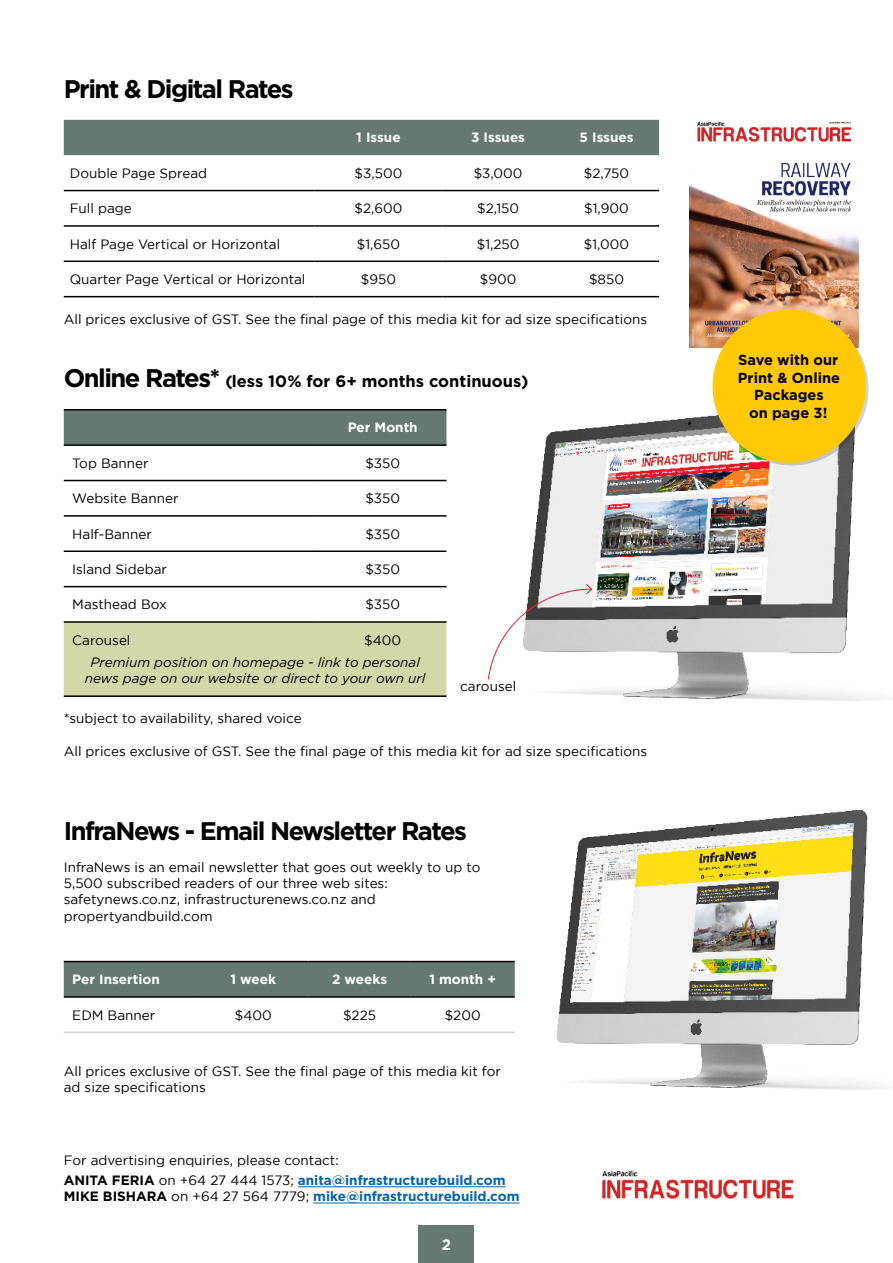
<style>
.page{position:relative;width:893px;height:1263px;background:#fff}
.page>*{position:absolute;margin:0;border:0;box-sizing:border-box;transform-origin:0 0}
.t1{font:700 25.5px "Gotham";letter-spacing:-.06em;color:#000}
.t2{font:700 16.5px "Gotham";color:#000}
.t3{font:700 15px "Gotham";color:#fff}
.t4{font:700 14.55px/17.4px "Gotham";color:#000;text-align:center}
.t5{font:13.5px/16.2px "Gotham";color:#000}
.t6{font:italic 13.5px/16.2px "Gotham";color:#000;text-align:center}
.t7{font:700 13.5px "Gotham";color:#fff}
.t8{font:700 13.5px "Gotham";color:#0064b0}
.s1{font-size:25.5px}
.s2{font-weight:700}
.s3{font-weight:700;color:#0064b0}
.s4{color:#000}
.s5{font-weight:400;color:#000}
</style>
<div class="page">
<hr style="left:298px;top:1186px;width:208px;height:1px;background:#0064b0">
<hr style="left:313px;top:1203px;width:207px;height:1px;background:#0064b0">
<div style="left:419px;top:1225px;width:55px;height:38px;background:#657872"></div>
<img style="left:602px;top:1170px;width:192px;height:29px">
<div style="left:64px;top:120px;width:595px;height:35px;background:#657872"></div>
<hr style="left:64px;top:190px;width:251px;height:1px;background:#000">
<hr style="left:315px;top:190px;width:127px;height:1px;background:#000">
<hr style="left:442px;top:190px;width:112px;height:1px;background:#000">
<hr style="left:554px;top:190px;width:105px;height:1px;background:#000">
<hr style="left:64px;top:225px;width:251px;height:2px;background:#000">
<hr style="left:315px;top:225px;width:127px;height:2px;background:#000">
<hr style="left:442px;top:225px;width:112px;height:2px;background:#000">
<hr style="left:554px;top:225px;width:105px;height:2px;background:#000">
<hr style="left:64px;top:261px;width:251px;height:1px;background:#000">
<hr style="left:315px;top:261px;width:127px;height:1px;background:#000">
<hr style="left:442px;top:261px;width:112px;height:1px;background:#000">
<hr style="left:554px;top:261px;width:105px;height:1px;background:#000">
<hr style="left:64px;top:296px;width:251px;height:1px;background:#000">
<hr style="left:315px;top:296px;width:127px;height:1px;background:#000">
<hr style="left:442px;top:296px;width:112px;height:1px;background:#000">
<hr style="left:554px;top:296px;width:105px;height:1px;background:#000">
<div style="left:64px;top:410px;width:382px;height:34px;background:#657872"></div>
<div style="left:64px;top:623px;width:382px;height:72px;background:#d3d8a8"></div>
<hr style="left:64px;top:515px;width:255px;height:2px;background:#000">
<hr style="left:319px;top:515px;width:127px;height:2px;background:#000">
<hr style="left:64px;top:586px;width:255px;height:1px;background:#000">
<hr style="left:319px;top:586px;width:127px;height:1px;background:#000">
<hr style="left:64px;top:621px;width:255px;height:2px;background:#000">
<hr style="left:319px;top:621px;width:127px;height:2px;background:#000">
<hr style="left:64px;top:409px;width:255px;height:1px;background:#000">
<hr style="left:319px;top:409px;width:127px;height:1px;background:#000">
<hr style="left:64px;top:550px;width:255px;height:2px;background:#000">
<hr style="left:319px;top:550px;width:127px;height:2px;background:#000">
<hr style="left:64px;top:444px;width:255px;height:2px;background:#000">
<hr style="left:319px;top:444px;width:127px;height:2px;background:#000">
<hr style="left:64px;top:480px;width:255px;height:1px;background:#000">
<hr style="left:319px;top:480px;width:127px;height:1px;background:#000">
<hr style="left:64px;top:695px;width:255px;height:2px;background:#000">
<hr style="left:319px;top:695px;width:127px;height:2px;background:#000">
<img style="left:690px;top:121px;width:168px;height:197px">
<img style="left:529px;top:318px;width:349px;height:383px">
<svg style="left:488px;top:583px;width:105px;height:97px"></svg>
<svg style="left:715px;top:312px;width:154px;height:153px"></svg>
<div style="left:712px;top:309px;width:154px;height:154px;background:#ffc907;border-radius:50%"></div>
<img style="left:495px;top:810px;width:394px;height:280px">
<div style="left:64px;top:962px;width:451px;height:34px;background:#657872"></div>
<hr style="left:64px;top:961px;width:134px;height:1px;background:#000">
<hr style="left:198px;top:961px;width:111px;height:1px;background:#000">
<hr style="left:309px;top:961px;width:102px;height:1px;background:#000">
<hr style="left:411px;top:961px;width:104px;height:1px;background:#000">
<hr style="left:64px;top:1031px;width:134px;height:2px;background:#d1d3d4">
<hr style="left:198px;top:1031px;width:111px;height:2px;background:#d1d3d4">
<hr style="left:309px;top:1031px;width:102px;height:2px;background:#d1d3d4">
<hr style="left:411px;top:1031px;width:104px;height:2px;background:#d1d3d4">
<hr style="left:64px;top:996px;width:134px;height:2px;background:#000">
<hr style="left:198px;top:996px;width:111px;height:2px;background:#000">
<hr style="left:309px;top:996px;width:102px;height:2px;background:#000">
<hr style="left:411px;top:996px;width:104px;height:2px;background:#000">
<h1 class="t1" style="left:64px;top:74px;width:231px">Print &amp; Digital Rates</h1>
<p class="t7" style="left:356px;top:130px;width:46px">1 Issue</p>
<p class="t7" style="left:471px;top:130px;width:55px">3 Issues</p>
<p class="t7" style="left:580px;top:130px;width:55px">5 Issues</p>
<p class="t5" style="left:70px;top:165px;width:139px">Double Page Spread</p>
<p class="t5" style="left:355px;top:165px;width:49px">$3,500</p>
<p class="t5" style="left:474px;top:165px;width:50px">$3,000</p>
<p class="t5" style="left:584px;top:165px;width:47px">$2,750</p>
<p class="t5" style="left:70px;top:200px;width:64px">Full page</p>
<p class="t5" style="left:354px;top:200px;width:50px">$2,600</p>
<p class="t5" style="left:477px;top:200px;width:44px">$2,150</p>
<p class="t5" style="left:584px;top:200px;width:46px">$1,900</p>
<p class="t5" style="left:70px;top:235px;width:212px">Half Page Vertical or Horizontal</p>
<p class="t5" style="left:357px;top:235px;width:45px">$1,650</p>
<p class="t5" style="left:477px;top:235px;width:44px">$1,250</p>
<p class="t5" style="left:584px;top:235px;width:47px">$1,000</p>
<p class="t5" style="left:70px;top:271px;width:237px">Quarter Page Vertical or Horizontal</p>
<p class="t5" style="left:361px;top:271px;width:37px">$950</p>
<p class="t5" style="left:480px;top:271px;width:38px">$900</p>
<p class="t5" style="left:589px;top:271px;width:37px">$850</p>
<p class="t5" style="left:64px;top:311px;width:585px">All prices exclusive of GST. See the final page of this media kit for ad size specifications</p>
<p class="t2" style="left:64px;top:371px;width:466px"><span class="s1">Online Rates*</span> (less 10% for 6+ months continuous)</p>
<p class="t7" style="left:348px;top:420px;width:72px">Per Month</p>
<p class="t5" style="left:72px;top:455px;width:78px">Top Banner</p>
<p class="t5" style="left:365px;top:455px;width:36px">$350</p>
<p class="t5" style="left:72px;top:490px;width:108px">Website Banner</p>
<p class="t5" style="left:365px;top:490px;width:36px">$350</p>
<p class="t5" style="left:72px;top:525px;width:81px">Half-Banner</p>
<p class="t5" style="left:365px;top:525px;width:36px">$350</p>
<p class="t5" style="left:72px;top:561px;width:96px">Island Sidebar</p>
<p class="t5" style="left:365px;top:561px;width:36px">$350</p>
<p class="t5" style="left:72px;top:596px;width:96px">Masthead Box</p>
<p class="t5" style="left:365px;top:596px;width:36px">$350</p>
<p class="t5" style="left:72px;top:631px;width:60px">Carousel</p>
<p class="t5" style="left:364px;top:631px;width:38px">$400</p>
<p class="t6" style="left:85px;top:654px;width:342px">Premium position on homepage - link to personal news page on our website or direct to your own url</p>
<p class="t5" style="left:64px;top:710px;width:239px">*subject to availability, shared voice</p>
<p class="t5" style="left:64px;top:743px;width:585px">All prices exclusive of GST. See the final page of this media kit for ad size specifications</p>
<p class="t5" style="left:460px;top:678px;width:57px">carousel</p>
<h1 class="t1" style="left:64px;top:816px;width:405px">InfraNews - Email Newsletter Rates</h1>
<p class="t5" style="left:64px;top:859px;width:418px">InfraNews is an email newsletter that goes out weekly to up to 5,500 subscribed readers of our three web sites: safetynews.co.nz, infrastructurenews.co.nz and propertyandbuild.com</p>
<p class="t7" style="left:72px;top:971px;width:89px">Per Insertion</p>
<p class="t7" style="left:230px;top:971px;width:47px">1 week</p>
<p class="t7" style="left:332px;top:971px;width:57px">2 weeks</p>
<p class="t7" style="left:429px;top:971px;width:68px">1 month +</p>
<p class="t5" style="left:72px;top:1006px;width:85px">EDM Banner</p>
<p class="t5" style="left:235px;top:1006px;width:38px">$400</p>
<p class="t5" style="left:343px;top:1006px;width:35px">$225</p>
<p class="t5" style="left:445px;top:1006px;width:37px">$200</p>
<p class="t5" style="left:64px;top:1062px;width:439px">All prices exclusive of GST. See the final page of this media kit for ad size specifications</p>
<p class="t5" style="left:64px;top:1149px;width:443px;line-height:20.4px">For advertising enquiries, please contact:<br><span class="s2">ANITA FERIA</span> on +64 27 444 1573; <span class="s3">anita@infrastructurebuild.com</span></p>
<p class="t8" style="left:64px;top:1188px;width:457px"><span class="s4">MIKE BISHARA</span> <span class="s5">on +64 27 564 7779;</span> mike@infrastructurebuild.com</p>
<p class="t3" style="left:442px;top:1236px;width:11px">2</p>
<p class="t4" style="left:738px;top:351px;width:104px">Save with our<br>Print &amp; Online<br>Packages<br>on page 3!</p>
</div>
